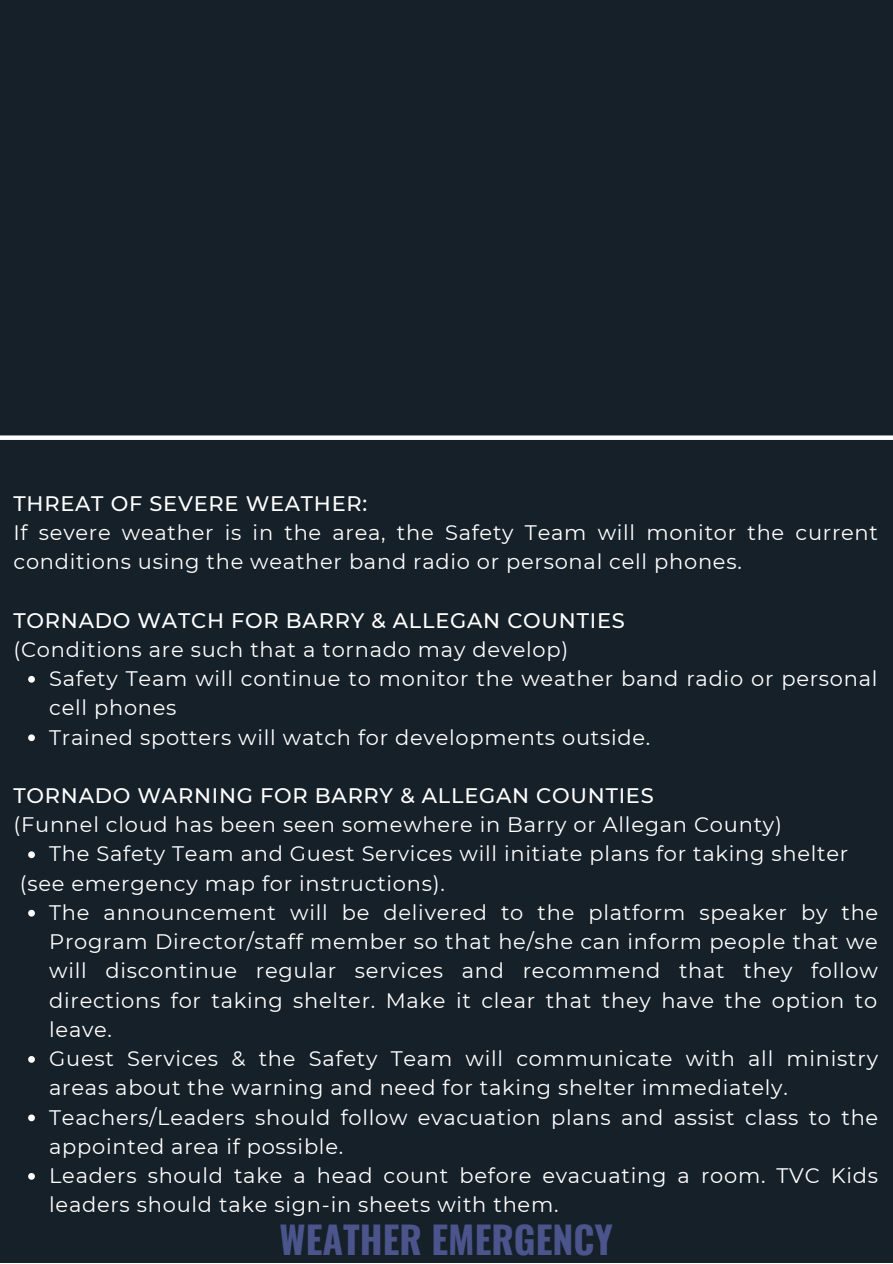
<style>
.page{position:relative;width:893px;height:1264px;background:#fff}
.page>*{position:absolute;margin:0;border:0;box-sizing:border-box;transform-origin:0 0}
.t1{font:700 37.5px "Oswald";color:#4b548b}
.t2{font:21px/29.2px "Montserrat";letter-spacing:.035em;color:#fff}
.t3{font:500 21px "Montserrat";letter-spacing:.035em;color:#fff}
</style>
<div class="page">
<div style="left:0;top:0;width:892px;height:1262px;background:#162029"></div>
<div style="left:0;top:435px;width:892px;height:5px;background:#fff"></div>
<svg style="left:28px;top:676px;width:7px;height:6px"></svg>
<svg style="left:28px;top:734px;width:7px;height:7px"></svg>
<svg style="left:28px;top:851px;width:7px;height:7px"></svg>
<svg style="left:28px;top:909px;width:7px;height:7px"></svg>
<svg style="left:28px;top:1056px;width:7px;height:6px"></svg>
<svg style="left:28px;top:1114px;width:7px;height:7px"></svg>
<svg style="left:28px;top:1173px;width:7px;height:6px"></svg>
<p class="t3" style="left:14px;top:490px;width:355px">THREAT OF SEVERE WEATHER:</p>
<p class="t2" style="left:14px;top:517px;width:866px">If severe weather is in the area, the Safety Team will monitor the current conditions using the weather band radio or personal cell phones.</p>
<p class="t3" style="left:14px;top:607px;width:612px">TORNADO WATCH FOR BARRY &amp; ALLEGAN COUNTIES</p>
<p class="t2" style="left:14px;top:634px;width:556px">(Conditions are such that a tornado may develop)</p>
<p class="t2" style="left:49px;top:664px;width:829px">Safety Team will continue to monitor the weather band radio or personal cell phones</p>
<p class="t2" style="left:49px;top:722px;width:602px">Trained spotters will watch for developments outside.</p>
<p class="t3" style="left:14px;top:782px;width:641px">TORNADO WARNING FOR BARRY &amp; ALLEGAN COUNTIES</p>
<p class="t2" style="left:14px;top:810px;width:769px">(Funnel cloud has been seen somewhere in Barry or Allegan County)</p>
<p class="t2" style="left:20px;top:868px;width:426px">(see emergency map for instructions).</p>
<p class="t2" style="left:49px;top:839px;width:800px">The Safety Team and Guest Services will initiate plans for taking shelter</p>
<p class="t2" style="left:49px;top:897px;width:830px;text-align:justify">The announcement will be delivered to the platform speaker by the Program Director/staff member so that he/she can inform people that we will discontinue regular services and recommend that they follow directions for taking shelter. Make it clear that they have the option to leave.</p>
<p class="t2" style="left:49px;top:1043px;width:830px">Guest Services &amp; the Safety Team will communicate with all ministry areas about the warning and need for taking shelter immediately.</p>
<p class="t2" style="left:49px;top:1102px;width:830px">Teachers/Leaders should follow evacuation plans and assist class to the appointed area if possible.</p>
<p class="t2" style="left:49px;top:1160px;width:830px">Leaders should take a head count before evacuating a room. TVC Kids leaders should take sign-in sheets with them.</p>
<p class="t1" style="left:279px;top:1210px;width:335px">WEATHER EMERGENCY</p>
</div>
